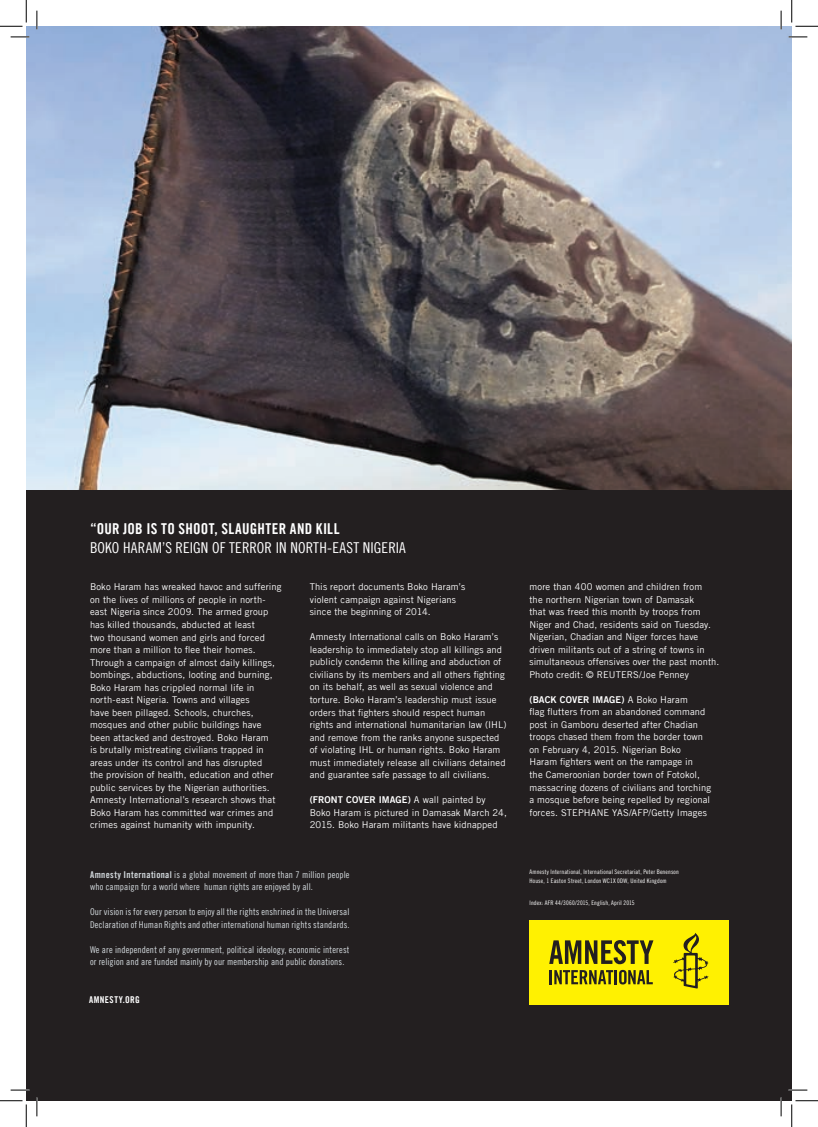
<style>
.page{position:relative;width:818px;height:1127px;background:#fff}
.page>*{position:absolute;margin:0;border:0;box-sizing:border-box;transform-origin:0 0}
.Small_Header{font:15px/18.8px "Amnesty Trade Gothic Cn 18";letter-spacing:.01em;color:#fff}
.Body_Text{font:9.38px/12.5px "Amnesty Trade Gothic";letter-spacing:.01em;color:#fff}
.t1{font:9.38px/12.5px "Amnesty Trade Gothic Cn 18";letter-spacing:.015em;color:#d4dade}
.t2{font:9.38px "Amnesty Trade Gothic Bd Cn 20";letter-spacing:.045em;color:#fff}
.t3{font:6.25px/9.4px "Amnesty Trade Gothic Cn 18";letter-spacing:.025em;color:#fff}
.s1{font-family:"Amnesty Trade Gothic Bd Cn 20"}
.s2{font-family:"Amnesty Trade Gothic Bd 2"}
</style>
<div class="page">
<img style="left:26px;top:26px;width:766px;height:464px">
<div style="left:26px;top:490px;width:766px;height:610px;background:#231f20"></div>
<div style="left:529px;top:919px;width:200px;height:85px;background:#fff101"></div>
<svg style="left:673px;top:933px;width:35px;height:55px"></svg>
<svg style="left:549px;top:940px;width:104px;height:44px"></svg>
<svg style="left:11px;top:36px;width:18px;height:2px"></svg>
<svg style="left:788px;top:36px;width:19px;height:2px"></svg>
<svg style="left:11px;top:1089px;width:18px;height:1px"></svg>
<svg style="left:788px;top:1089px;width:19px;height:1px"></svg>
<svg style="left:36px;top:11px;width:2px;height:18px"></svg>
<svg style="left:36px;top:1097px;width:2px;height:18px"></svg>
<svg style="left:780px;top:11px;width:2px;height:18px"></svg>
<svg style="left:780px;top:1097px;width:2px;height:18px"></svg>
<svg style="left:0;top:0;width:27px;height:27px"></svg>
<svg style="left:0;top:1100px;width:27px;height:26px"></svg>
<svg style="left:791px;top:0;width:27px;height:27px"></svg>
<svg style="left:791px;top:1100px;width:27px;height:26px"></svg>
<p class="Small_Header" style="left:90px;top:518px;width:317px"><span class="s1">“OUR JOB IS TO SHOOT, SLAUGHTER AND KILL<br></span>BOKO HARAM’S REIGN OF TERROR IN NORTH-EAST NIGERIA</p>
<p class="Body_Text" style="left:90px;top:580px;width:193px">Boko Haram has wreaked havoc and suffering on the lives of millions of people in north&shy;east Nigeria since 2009. The armed group has killed thousands, abducted at least<br>two thousand women and girls and forced more than a million to flee their homes.<br>Through a campaign of almost daily killings, bombings, abductions, looting and burning, Boko Haram has crippled normal life in north-east Nigeria. Towns and villages<br>have been pillaged. Schools, churches, mosques and other public buildings have been attacked and destroyed. Boko Haram<br>is brutally mistreating civilians trapped in areas under its control and has disrupted<br>the provision of health, education and other public services by the Nigerian authorities.<br>Amnesty International’s research shows that Boko Haram has committed war crimes and crimes against humanity with impunity.</p>
<p class="Body_Text" style="left:310px;top:580px;width:157px">This report documents Boko Haram’s violent campaign against Nigerians since the beginning of 2014.</p>
<p class="Body_Text" style="left:310px;top:630px;width:198px">Amnesty International calls on Boko Haram’s leadership to immediately stop all killings and publicly condemn the killing and abduction of civilians by its members and all others fighting on its behalf, as well as sexual violence and torture. Boko Haram’s leadership must issue orders that fighters should respect human rights and international humanitarian law (IHL) and remove from the ranks anyone suspected of violating IHL or human rights. Boko Haram must immediately release all civilians detained and guarantee safe passage to all civilians.</p>
<p class="Body_Text" style="left:310px;top:793px;width:199px"><span class="s2">(FRONT COVER IMAGE)</span> A wall painted by<br>Boko Haram is pictured in Damasak March 24,<br>2015. Boko Haram militants have kidnapped</p>
<p class="t1" style="left:90px;top:868px;width:261px"><span class="s1">Amnesty International</span> is a global movement of more than 7 million people who campaign for a world where human rights are enjoyed by all.</p>
<p class="t1" style="left:90px;top:905px;width:261px">Our vision is for every person to enjoy all the rights enshrined in the Universal<br>Declaration of Human Rights and other international human rights standards.</p>
<p class="t1" style="left:90px;top:943px;width:261px">We are independent of any government, political ideology, economic interest or religion and are funded mainly by our membership and public donations.</p>
<p class="t2" style="left:89px;top:993px;width:52px">AMNESTY.ORG</p>
<p class="Body_Text" style="left:529px;top:580px;width:191px">more than 400 women and children from<br>the northern Nigerian town of Damasak<br>that was freed this month by troops from Niger and Chad, residents said on Tuesday.<br>Nigerian, Chadian and Niger forces have driven militants out of a string of towns in simultaneous offensives over the past month.<br>Photo credit: © REUTERS/Joe Penney</p>
<p class="Body_Text" style="left:529px;top:693px;width:183px"><span class="s2">(BACK COVER IMAGE)</span> A Boko Haram<br>flag flutters from an abandoned command post in Gamboru deserted after Chadian troops chased them from the border town on February 4, 2015. Nigerian Boko<br>Haram fighters went on the rampage in<br>the Cameroonian border town of Fotokol, massacring dozens of civilians and torching a mosque before being repelled by regional forces. STEPHANE YAS/AFP/Getty Images</p>
<p class="t3" style="left:529px;top:866px;width:151px">Amnesty International, International Secretariat, Peter Benenson<br>House, 1 Easton Street, London WC1X 0DW, United Kingdom</p>
<p class="t3" style="left:529px;top:897px;width:107px">Index: AFR 44/3060/2015, English, April 2015</p>
</div>
